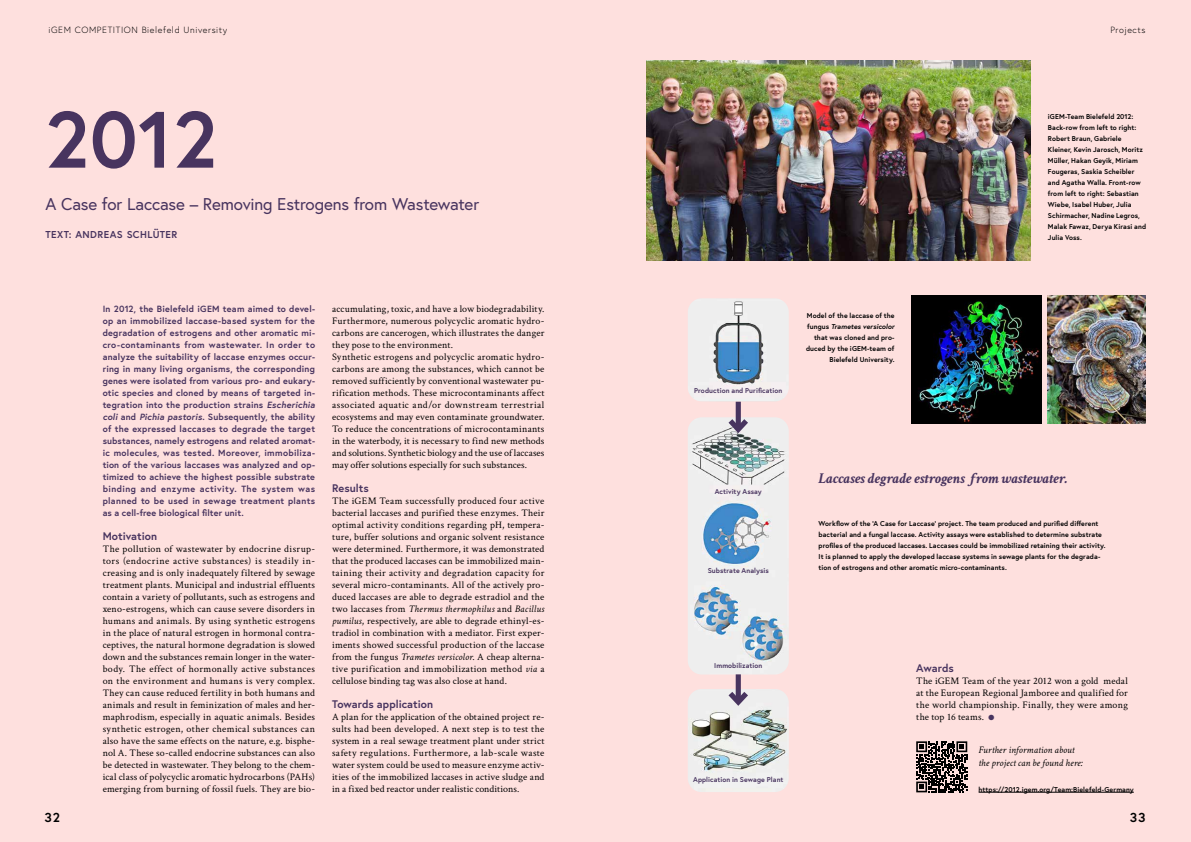
<style>
.page{position:relative;width:1191px;height:842px;background:#fee0de}
.page>*{position:absolute;margin:0;border:0;box-sizing:border-box;transform-origin:0 0}
.t1{font:700 79.7px "Europa";color:#48345f}
.t2{font:17px "Europa";letter-spacing:-.015em;color:#48345f}
.t3{font:italic 700 15px "Crimson Text";letter-spacing:-.005em;color:#48345f}
.t4{font:700 13px "Europa";color:#000}
.t5{font:700 11px "Europa";color:#48345f}
.t6{font:10px/12px "Crimson Text";letter-spacing:.02em;color:#000;text-align:justify}
.t7{font:italic 10px/13px "Crimson Text";letter-spacing:.005em;color:#000}
.t8{font:700 10px "Europa";letter-spacing:.04em;color:#48345f}
.t9{font:700 9px/12px "Europa";letter-spacing:.02em;color:#48345f;text-align:justify}
.t10{font:300 9px "Europa";letter-spacing:.07em;color:#000}
.t11{font:700 7px/11px "Europa";letter-spacing:.01em;color:#000}
.t12{font:700 7px "Europa";letter-spacing:.01em;color:#48345f}
.s1{font-style:italic}
</style>
<div class="page">
<img style="left:646px;top:60px;width:385px;height:201px">
<svg style="left:916px;top:741px;width:51px;height:51px"></svg>
<hr style="left:978px;top:792px;width:155px;height:1px;background:#000">
<img style="left:688px;top:298px;width:101px;height:103px">
<img style="left:688px;top:689px;width:101px;height:103px">
<img style="left:688px;top:417px;width:101px;height:257px">
<div style="left:735px;top:402px;width:6px;height:27px;background:#48345f"></div>
<svg style="left:723px;top:414px;width:30px;height:23px"></svg>
<div style="left:735px;top:674px;width:6px;height:28px;background:#48345f"></div>
<svg style="left:723px;top:686px;width:30px;height:24px"></svg>
<img style="left:1047px;top:295px;width:98px;height:128px">
<img style="left:911px;top:296px;width:130px;height:127px">
<p class="t10" style="left:48px;top:25px;width:180px">iGEM COMPETITION Bielefeld University</p>
<p class="t10" style="left:1110px;top:25px;width:37px">Projects</p>
<h1 class="t1" style="left:45px;top:85px;width:174px">2012</h1>
<p class="t11" style="left:1048px;top:111px;width:100px">iGEM-Team Bielefeld 2012:<br>Back-row from left to right:<br>Robert Braun, Gabriele<br>Kleiner, Kevin Jarosch, Moritz<br>Müller, Hakan Geyik, Miriam<br>Fougeras, Saskia Scheibler and Agatha Walla. Front-row from left to right: Sebastian<br>Wiebe, Isabel Huber, Julia<br>Schirmacher, Nadine Legros,<br>Malak Fawaz, Derya Kirasi and<br>Julia Voss.</p>
<h2 class="t2" style="left:45px;top:193px;width:435px">A Case for Laccase – Removing Estrogens from Wastewater</h2>
<p class="t8" style="left:45px;top:227px;width:134px">TEXT: ANDREAS SCHLÜTER</p>
<p class="t9" style="left:103px;top:303px;width:214px">In 2012, the Bielefeld iGEM team aimed to devel&shy;op an immobilized laccase-based system for the degradation of estrogens and other aromatic mi&shy;cro-contaminants from wastewater. In order to analyze the suitability of laccase enzymes occur&shy;ring in many living organisms, the corresponding genes were isolated from various pro- and eukary&shy;otic species and cloned by means of targeted in&shy;tegration into the production strains <span class="s1">Escherichia coli</span> and <span class="s1">Pichia pastoris</span>. Subsequently, the ability of the expressed laccases to degrade the target substances, namely estrogens and related aromat&shy;ic molecules, was tested. Moreover, immobiliza&shy;tion of the various laccases was analyzed and op&shy;timized to achieve the highest possible substrate binding and enzyme activity. The system was planned to be used in sewage treatment plants as a cell-free biological filter unit.</p>
<p class="t5" style="left:103px;top:529px;width:56px">Motivation</p>
<p class="t6" style="left:103px;top:542px;width:214px">The pollution of wastewater by endocrine disrup&shy;tors (endocrine active substances) is steadily in&shy;creasing and is only inadequately filtered by sewage treatment plants. Municipal and industrial effluents contain a variety of pollutants, such as estrogens and xeno-estrogens, which can cause severe disorders in humans and animals. By using synthetic estrogens in the place of natural estrogen in hormonal contra&shy;ceptives, the natural hormone degradation is slowed down and the substances remain longer in the water&shy;body. The effect of hormonally active substances on the environment and humans is very complex.<br>They can cause reduced fertility in both humans and animals and result in feminization of males and her&shy;maphrodism, especially in aquatic animals. Besides synthetic estrogen, other chemical substances can also have the same effects on the nature, e.g. bisphe&shy;nol A. These so-called endocrine substances can also be detected in wastewater. They belong to the chem&shy;ical class of polycyclic aromatic hydrocarbons (PAHs) emerging from burning of fossil fuels. They are bio-</p>
<p class="t6" style="left:332px;top:302px;width:214px;text-align:left">accumulating, toxic, and have a low biodegradability.<br>Furthermore, numerous polycyclic aromatic hydro&shy;carbons are cancerogen, which illustrates the danger they pose to the environment.<br>Synthetic estrogens and polycyclic aromatic hydro&shy;carbons are among the substances, which cannot be removed sufficiently by conventional wastewater pu&shy;rification methods. These microcontaminants affect associated aquatic and/or downstream terrestrial ecosystems and may even contaminate groundwater.<br>To reduce the concentrations of microcontaminants in the waterbody, it is necessary to find new methods and solutions. Synthetic biology and the use of laccases may offer solutions especially for such substances.</p>
<p class="t5" style="left:332px;top:481px;width:38px">Results</p>
<p class="t6" style="left:332px;top:494px;width:214px">The iGEM Team successfully produced four active bacterial laccases and purified these enzymes. Their optimal activity conditions regarding pH, tempera&shy;ture, buffer solutions and organic solvent resistance were determined. Furthermore, it was demonstrated that the produced laccases can be immobilized main&shy;taining their activity and degradation capacity for several micro-contaminants. All of the actively pro&shy;duced laccases are able to degrade estradiol and the two laccases from <span class="s1">Thermus thermophilus</span> and <span class="s1">Bacillus pumilus</span>, respectively, are able to degrade ethinyl-es&shy;tradiol in combination with a mediator. First exper&shy;iments showed successful production of the laccase from the fungus <span class="s1">Trametes versicolor</span>. A cheap alterna&shy;tive purification and immobilization method <span class="s1">via</span> a cellulose binding tag was also close at hand.</p>
<p class="t5" style="left:332px;top:697px;width:102px">Towards application</p>
<p class="t6" style="left:332px;top:710px;width:214px">A plan for the application of the obtained project re&shy;sults had been developed. A next step is to test the system in a real sewage treatment plant under strict safety regulations. Furthermore, a lab-scale waste water system could be used to measure enzyme activ&shy;ities of the immobilized laccases in active sludge and in a fixed bed reactor under realistic conditions.</p>
<p class="t12" style="left:694px;top:385px;width:90px">Production and Purification</p>
<p class="t11" style="left:806px;top:310px;width:90px;text-align:right">Model of the laccase of the fungus <span class="s1">Trametes versicolor </span>that was cloned and pro&shy;duced by the iGEM-team of<br>Bielefeld University.</p>
<p class="t12" style="left:714px;top:487px;width:49px">Activity Assay</p>
<p class="t12" style="left:707px;top:565px;width:63px">Substrate Analysis</p>
<h3 class="t3" style="left:818px;top:469px;width:250px">Laccases degrade estrogens from wastewater.</h3>
<p class="t11" style="left:818px;top:518px;width:288px">Workflow of the ‘A Case for Laccase‘ project. The team produced and purified different bacterial and a fungal laccase. Activity assays were established to determine substrate profiles of the produced laccases. Laccases could be immobilized retaining their activity.<br>It is planned to apply the developed laccase systems in sewage plants for the degrada&shy;tion of estrogens and other aromatic micro-contaminants.</p>
<p class="t12" style="left:714px;top:661px;width:50px">Immobilization</p>
<p class="t12" style="left:693px;top:775px;width:92px">Application in Sewage Plant</p>
<p class="t5" style="left:916px;top:661px;width:39px">Awards</p>
<p class="t6" style="left:916px;top:674px;width:213px">The iGEM Team of the year 2012 won a gold medal at the European Regional Jamboree and qualified for the world championship. Finally, they were among the top 16 teams.</p>
<p class="t7" style="left:978px;top:743px;width:105px">Further information about the project can be found here:</p>
<p class="t11" style="left:978px;top:783px;width:157px">https://2012.igem.org/Team:Bielefeld-Germany</p>
<h3 class="t4" style="left:44px;top:809px;width:17px">32</h3>
<h3 class="t4" style="left:1129px;top:809px;width:17px">33</h3>
</div>
